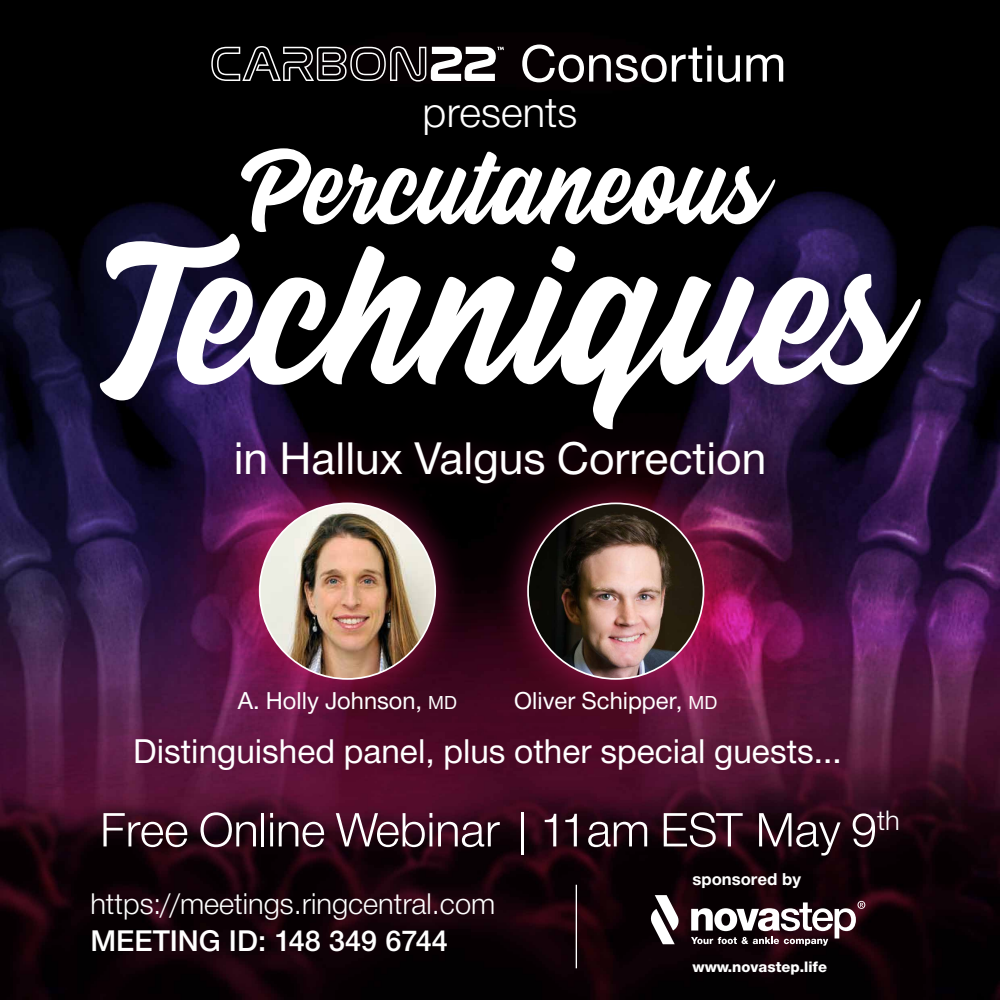
<style>
.page{position:relative;width:1000px;height:1000px;background:#fff}
.page>*{position:absolute;margin:0;border:0;box-sizing:border-box;transform-origin:0 0}
.t1{font:224.55px "Calling Heart";color:#fff}
.t2{font:117.95px "Calling Heart";color:#fff}
.t3{font:54.35px "Helvetica Neue H55";color:#fff}
.t4{font:50px "Helvetica Neue H45";color:#fff}
.t5{font:47.5px "Helvetica Neue H55";color:#fff}
.t6{font:44.5px "Helvetica Neue H45";color:#fff}
.t7{font:35.65px "Helvetica Neue H55";color:#fff}
.t8{font:31px "Helvetica Neue H45";color:#fff}
.t9{font:31px "Helvetica Neue H65";color:#fff}
.t10{font:25.3px "Helvetica Neue H55";color:#fff}
.t11{font:17.85px "Helvetica Neue H75";color:#fff}
.t12{font:15.75px "Helvetica Neue H85";color:#fff}
.s1{font-size:19.5px}
.s2{font-size:51px}
</style>
<div class="page">
<img style="left:0;top:0;width:1000px;height:1000px">
<hr style="left:576px;top:885px;width:1px;height:83px;background:#fff">
<div style="left:495px;top:471px;width:241px;height:241px;background:#ae1857;opacity:.75"></div>
<img style="left:528px;top:503px;width:176px;height:176px;border-radius:88px">
<div style="left:227px;top:471px;width:241px;height:241px;background:#ae1857;opacity:.75"></div>
<img style="left:260px;top:503px;width:175px;height:176px;border-radius:88px">
<div style="left:121px;top:725px;width:731px;height:59px;background:#44001c;opacity:.75"></div>
<div style="left:222px;top:427px;width:556px;height:71px;background:#44001c;opacity:.75"></div>
<svg style="left:651px;top:895px;width:29px;height:49px"></svg>
<svg style="left:691px;top:901px;width:174px;height:45px"></svg>
<svg style="left:211px;top:46px;width:293px;height:36px"></svg>
<h3 class="t3" style="left:520px;top:27px;width:268px">Consortium</h3>
<p class="t6" style="left:423px;top:83px;width:156px">presents</p>
<h2 class="t2" style="left:246px;top:139px;width:515px">Percutaneous</h2>
<h1 class="t1" style="left:109px;top:223px;width:784px">Techniques</h1>
<h3 class="t5" style="left:234px;top:426px;width:534px">in Hallux Valgus Correction</h3>
<p class="t10" style="left:238px;top:684px;width:221px">A. Holly Johnson, <span class="s1">MD</span></p>
<p class="t10" style="left:514px;top:684px;width:205px">Oliver Schipper, <span class="s1">MD</span></p>
<p class="t7" style="left:133px;top:727px;width:710px">Distinguished panel, plus other special guests...</p>
<h3 class="t4" style="left:100px;top:796px;width:801px">Free Online Webinar <span class="s2">|</span>11am EST May 9<sup>th</sup></h3>
<p class="t8" style="left:90px;top:883px;width:406px">https://meetings.ringcentral.com</p>
<p class="t9" style="left:90px;top:920px;width:359px">MEETING ID: 148 349 6744</p>
<p class="t11" style="left:692px;top:867px;width:110px">sponsored by</p>
<p class="t12" style="left:692px;top:956px;width:136px">www.novastep.life</p>
</div>
